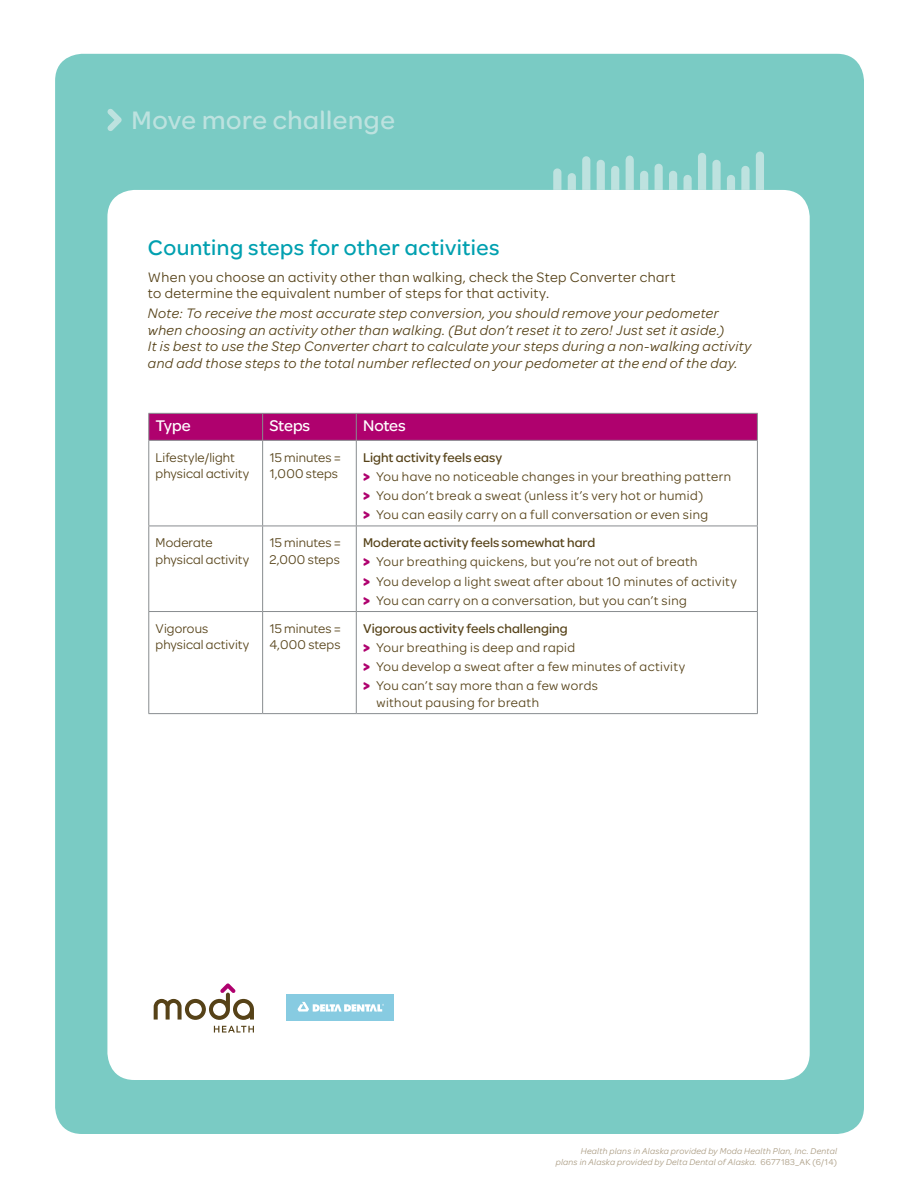
<style>
.page{position:relative;width:918px;height:1188px;background:#fff}
.page>*{position:absolute;margin:0;border:0;box-sizing:border-box;transform-origin:0 0}
.t1{font:27px "Omnes ODS Medium";letter-spacing:.025em;color:#bde2df}
.t2{font:22.5px "Omnes ODS Medium";letter-spacing:.02em;color:#00a0b0}
.t3{font:16.5px "Omnes ODS Medium";letter-spacing:-.005em;color:#fff}
.t4{font:italic 14.7px/16.5px "Omnes ODS Regular";letter-spacing:.03em;color:#564218}
.t5{font:14.7px/16.5px "Omnes ODS Regular";letter-spacing:.03em;color:#564218}
.t6{font:13.5px/19.2px "Omnes ODS Regular";letter-spacing:.03em;color:#564218}
.t7{font:13.5px "Omnes ODS Medium";letter-spacing:.005em;color:#564218}
.t8{font:13.5px/16.5px "Omnes ODS Regular";letter-spacing:.005em;color:#564218}
.t9{font:13.5px/16.5px "Omnes ODS Regular";letter-spacing:.01em;color:#564218}
.t10{font:italic 9px/10.8px "Omnes ODS Regular";letter-spacing:.025em;color:#aa9c83;text-align:right}
.s1{font-family:"Omnes ODS Bold";font-size:15.75px;color:#af016e}
.s2{font-style:normal}
</style>
<div class="page">
<div style="left:55px;top:54px;width:809px;height:1080px;background:#7acbc4;border-radius:27px"></div>
<div style="left:107px;top:190px;width:703px;height:890px;background:#fff;border-radius:27px"></div>
<svg style="left:107px;top:109px;width:15px;height:22px"></svg>
<svg style="left:553px;top:168px;width:8px;height:22px"></svg>
<svg style="left:568px;top:173px;width:8px;height:17px"></svg>
<svg style="left:582px;top:156px;width:8px;height:34px"></svg>
<svg style="left:597px;top:160px;width:8px;height:30px"></svg>
<svg style="left:611px;top:166px;width:8px;height:24px"></svg>
<svg style="left:640px;top:171px;width:8px;height:19px"></svg>
<svg style="left:669px;top:171px;width:8px;height:19px"></svg>
<svg style="left:655px;top:164px;width:8px;height:26px"></svg>
<svg style="left:698px;top:153px;width:8px;height:37px"></svg>
<svg style="left:712px;top:160px;width:9px;height:30px"></svg>
<svg style="left:727px;top:175px;width:8px;height:15px"></svg>
<svg style="left:683px;top:175px;width:9px;height:15px"></svg>
<svg style="left:741px;top:166px;width:9px;height:24px"></svg>
<svg style="left:626px;top:156px;width:8px;height:34px"></svg>
<svg style="left:756px;top:152px;width:8px;height:38px"></svg>
<hr style="left:148px;top:441px;width:1px;height:85px;background:#888c8f">
<hr style="left:262px;top:441px;width:1px;height:85px;background:#888c8f">
<hr style="left:356px;top:441px;width:1px;height:85px;background:#888c8f">
<hr style="left:757px;top:441px;width:1px;height:85px;background:#888c8f">
<hr style="left:148px;top:526px;width:115px;height:1px;background:#888c8f">
<hr style="left:148px;top:526px;width:1px;height:85px;background:#888c8f">
<hr style="left:263px;top:526px;width:93px;height:1px;background:#888c8f">
<hr style="left:262px;top:526px;width:1px;height:85px;background:#888c8f">
<hr style="left:356px;top:526px;width:402px;height:1px;background:#888c8f">
<hr style="left:356px;top:526px;width:1px;height:85px;background:#888c8f">
<hr style="left:757px;top:526px;width:1px;height:85px;background:#888c8f">
<hr style="left:148px;top:611px;width:115px;height:1px;background:#888c8f">
<hr style="left:148px;top:612px;width:1px;height:101px;background:#888c8f">
<hr style="left:148px;top:713px;width:115px;height:1px;background:#888c8f">
<hr style="left:263px;top:611px;width:93px;height:1px;background:#888c8f">
<hr style="left:262px;top:612px;width:1px;height:101px;background:#888c8f">
<hr style="left:263px;top:713px;width:93px;height:1px;background:#888c8f">
<hr style="left:356px;top:611px;width:402px;height:1px;background:#888c8f">
<hr style="left:356px;top:612px;width:1px;height:101px;background:#888c8f">
<hr style="left:757px;top:612px;width:1px;height:101px;background:#888c8f">
<hr style="left:356px;top:713px;width:402px;height:1px;background:#888c8f">
<hr style="left:148px;top:440px;width:115px;height:1px;background:#888c8f">
<hr style="left:263px;top:440px;width:93px;height:1px;background:#888c8f">
<svg style="left:148px;top:413px;width:610px;height:27px;background:#ad076f"></svg>
<hr style="left:356px;top:440px;width:402px;height:1px;background:#888c8f">
<svg style="left:214px;top:1026px;width:40px;height:7px"></svg>
<svg style="left:154px;top:983px;width:100px;height:37px"></svg>
<div style="left:286px;top:995px;width:108px;height:26px;background:#87cbe1"></div>
<svg style="left:297px;top:1002px;width:87px;height:10px"></svg>
<h1 class="t1" style="left:131px;top:101px;width:265px">Move more challenge</h1>
<h2 class="t2" style="left:148px;top:232px;width:353px">Counting steps for other activities</h2>
<p class="t5" style="left:148px;top:268px;width:529px">When you choose an activity other than walking, check the Step Converter chart to determine the equivalent number of steps for that activity.</p>
<p class="t4" style="left:148px;top:305px;width:605px">Note: To receive the most accurate step conversion, you should remove your pedometer when choosing an activity other than walking. (But don’t reset it to zero! Just set it aside.)<br>It is best to use the Step Converter chart to calculate your steps during a non-walking activity and add those steps to the total number reflected on your pedometer at the end of the day.</p>
<p class="t3" style="left:156px;top:415px;width:37px">Type</p>
<p class="t3" style="left:269px;top:415px;width:42px">Steps</p>
<p class="t3" style="left:363px;top:415px;width:44px">Notes</p>
<p class="t8" style="left:156px;top:448px;width:95px">Lifestyle/light physical activity</p>
<p class="t9" style="left:269px;top:448px;width:73px">15 minutes =<br>1,000 steps</p>
<p class="t7" style="left:363px;top:448px;width:141px">Light activity feels easy</p>
<p class="t6" style="left:363px;top:466px;width:370px"><span class="s1">&gt;</span> You have no noticeable changes in your breathing pattern <span class="s1">&gt;</span> You don’t break a sweat (unless it’s very hot or humid)<br><span class="s1">&gt;</span> You can easily carry on a full conversation or even sing</p>
<p class="t8" style="left:156px;top:534px;width:95px">Moderate physical activity</p>
<p class="t9" style="left:269px;top:534px;width:73px">15 minutes =<br>2,000 steps</p>
<p class="t7" style="left:363px;top:533px;width:234px">Moderate activity feels somewhat hard</p>
<p class="t6" style="left:363px;top:552px;width:375px"><span class="s1">&gt;</span> Your breathing quickens, but you’re not out of breath<br><span class="s1">&gt;</span> You develop a light sweat after about 10 minutes of activity <span class="s1">&gt;</span> You can carry on a conversation, but you can’t sing</p>
<p class="t8" style="left:156px;top:619px;width:95px">Vigorous physical activity</p>
<p class="t9" style="left:269px;top:619px;width:73px">15 minutes =<br>4,000 steps</p>
<p class="t7" style="left:363px;top:619px;width:206px">Vigorous activity feels challenging</p>
<p class="t6" style="left:363px;top:637px;width:324px"><span class="s1">&gt;</span> Your breathing is deep and rapid<br><span class="s1">&gt;</span> You develop a sweat after a few minutes of activity <span class="s1">&gt;</span> You can’t say more than a few words</p>
<p class="t6" style="left:377px;top:692px;width:164px">without pausing for breath</p>
<p class="t10" style="left:556px;top:1145px;width:283px">Health plans in Alaska provided by Moda Health Plan, Inc. Dental<br>plans in Alaska provided by Delta Dental of Alaska. <span class="s2">6677183_AK (6/14)</span></p>
</div>
